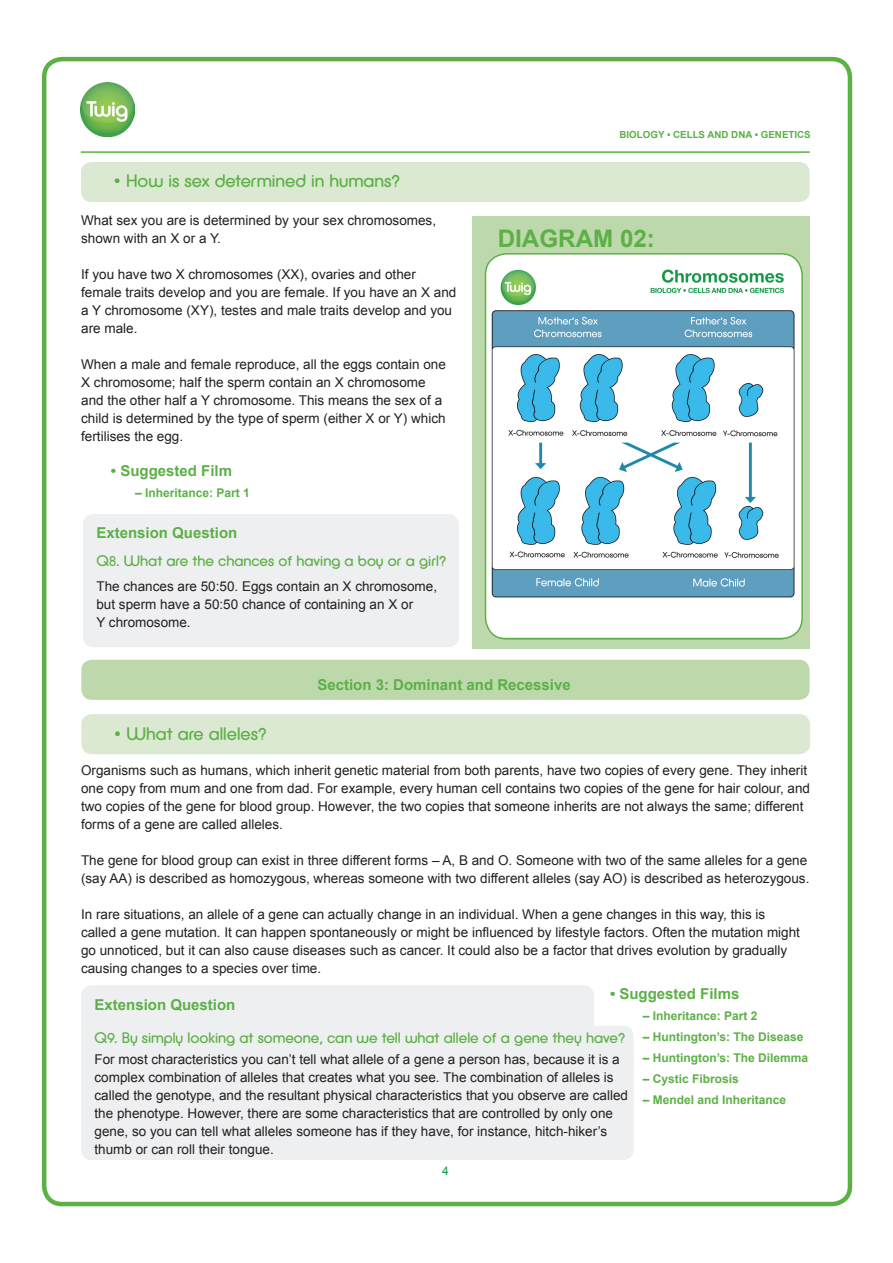
<style>
.page{position:relative;width:893px;height:1263px;background:#fff}
.page>*{position:absolute;margin:0;border:0;box-sizing:border-box;transform-origin:0 0}
.t1{font:700 24.15px "Arial";color:#5cb046}
.t2{font:18px "Defused";color:#5cb046}
.t3{font:15px "Defused";color:#5cb046}
.t4{font:700 15px "Arial";color:#5cb046}
.t5{font:13.5px/18px "Arial";color:#231f20}
.t6{font:700 12px "Arial";color:#5cb046}
.t7{font:12px "Arial";color:#119547}
.t8{font:700 9.75px "Arial";color:#5cb046}
</style>
<div class="page">
<div style="left:42px;top:57px;width:810px;height:1149px;border:4px solid #5cb046;border-radius:18px"></div>
<hr style="left:81px;top:151px;width:729px;height:2px;background:#5cb046">
<div style="left:81px;top:985px;width:513px;height:124px;background:#eeeff0;border-radius:11px"></div>
<div style="left:81px;top:714px;width:729px;height:40px;background:#dbe9d2;border-radius:11px"></div>
<div style="left:81px;top:660px;width:729px;height:40px;background:#bdd9ac;border-radius:11px"></div>
<div style="left:81px;top:162px;width:729px;height:40px;background:#dbe9d2;border-radius:11px"></div>
<div style="left:473px;top:216px;width:337px;height:432px;background:#bdd9ac"></div>
<img style="left:485px;top:254px;width:315px;height:383px">
<div style="left:485px;top:253px;width:318px;height:387px;border:2px solid #5cb046;border-radius:21px"></div>
<div style="left:83px;top:514px;width:376px;height:133px;background:#eeeff0;border-radius:11px"></div>
<div style="left:81px;top:1026px;width:553px;height:134px;background:#eeeff0;border-radius:11px"></div>
<img style="left:81px;top:83px;width:54px;height:54px">
<h2 class="t2" style="left:113px;top:170px;width:288px">• How is sex determined in humans?</h2>
<p class="t5" style="left:81px;top:211px;width:356px">What sex you are is determined by your sex chromosomes, shown with an X or a Y.</p>
<p class="t5" style="left:81px;top:265px;width:377px">If you have two X chromosomes (XX), ovaries and other female traits develop and you are female. If you have an X and a Y chromosome (XY), testes and male traits develop and you are male.</p>
<p class="t5" style="left:81px;top:355px;width:366px">When a male and female reproduce, all the eggs contain one X chromosome; half the sperm contain an X chromosome and the other half a Y chromosome. This means the sex of a child is determined by the type of sperm (either X or Y) which fertilises the egg.</p>
<p class="t4" style="left:111px;top:460px;width:123px">• Suggested Film</p>
<p class="t6" style="left:135px;top:484px;width:116px">– Inheritance: Part 1</p>
<p class="t4" style="left:96px;top:523px;width:142px">Extension Question</p>
<p class="t3" style="left:96px;top:552px;width:351px">Q8. What are the chances of having a boy or a girl?</p>
<p class="t5" style="left:96px;top:578px;width:342px">The chances are 50:50. Eggs contain an X chromosome, but sperm have a 50:50 chance of containing an X or<br>Y chromosome.</p>
<p class="t8" style="left:619px;top:128px;width:193px">BIOLOGY • CELLS AND DNA • GENETICS</p>
<h1 class="t1" style="left:498px;top:223px;width:159px">DIAGRAM 02:</h1>
<h2 class="t2" style="left:114px;top:723px;width:154px">• What are alleles?</h2>
<p class="t4" style="left:317px;top:675px;width:255px">Section 3: Dominant and Recessive</p>
<p class="t5" style="left:81px;top:762px;width:731px">Organisms such as humans, which inherit genetic material from both parents, have two copies of every gene. They inherit one copy from mum and one from dad. For example, every human cell contains two copies of the gene for hair colour, and two copies of the gene for blood group. However, the two copies that someone inherits are not always the same; different forms of a gene are called alleles.</p>
<p class="t5" style="left:81px;top:852px;width:730px">The gene for blood group can exist in three different forms – A, B and O. Someone with two of the same alleles for a gene (say AA) is described as homozygous, whereas someone with two different alleles (say AO) is described as heterozygous.</p>
<p class="t5" style="left:81px;top:906px;width:720px">In rare situations, an allele of a gene can actually change in an individual. When a gene changes in this way, this is called a gene mutation. It can happen spontaneously or might be influenced by lifestyle factors. Often the mutation might go unnoticed, but it can also cause diseases such as cancer. It could also be a factor that drives evolution by gradually causing changes to a species over time.</p>
<p class="t4" style="left:610px;top:983px;width:131px">• Suggested Films</p>
<p class="t6" style="left:643px;top:1007px;width:116px">– Inheritance: Part 2</p>
<p class="t6" style="left:643px;top:1028px;width:162px">– Huntington’s: The Disease</p>
<p class="t6" style="left:643px;top:1049px;width:167px">– Huntington’s: The Dilemma</p>
<p class="t6" style="left:643px;top:1070px;width:98px">– Cystic Fibrosis</p>
<p class="t6" style="left:643px;top:1091px;width:145px">– Mendel and Inheritance</p>
<p class="t4" style="left:95px;top:994px;width:142px">Extension Question</p>
<p class="t3" style="left:95px;top:1028px;width:532px">Q9. By simply looking at someone, can we tell what allele of a gene they have?</p>
<p class="t5" style="left:95px;top:1050px;width:535px">For most characteristics you can’t tell what allele of a gene a person has, because it is a complex combination of alleles that creates what you see. The combination of alleles is called the genotype, and the resultant physical characteristics that you observe are called the phenotype. However, there are some characteristics that are controlled by only one gene, so you can tell what alleles someone has if they have, for instance, hitch-hiker’s thumb or can roll their tongue.</p>
<p class="t7" style="left:442px;top:1163px;width:8px">4</p>
</div>
